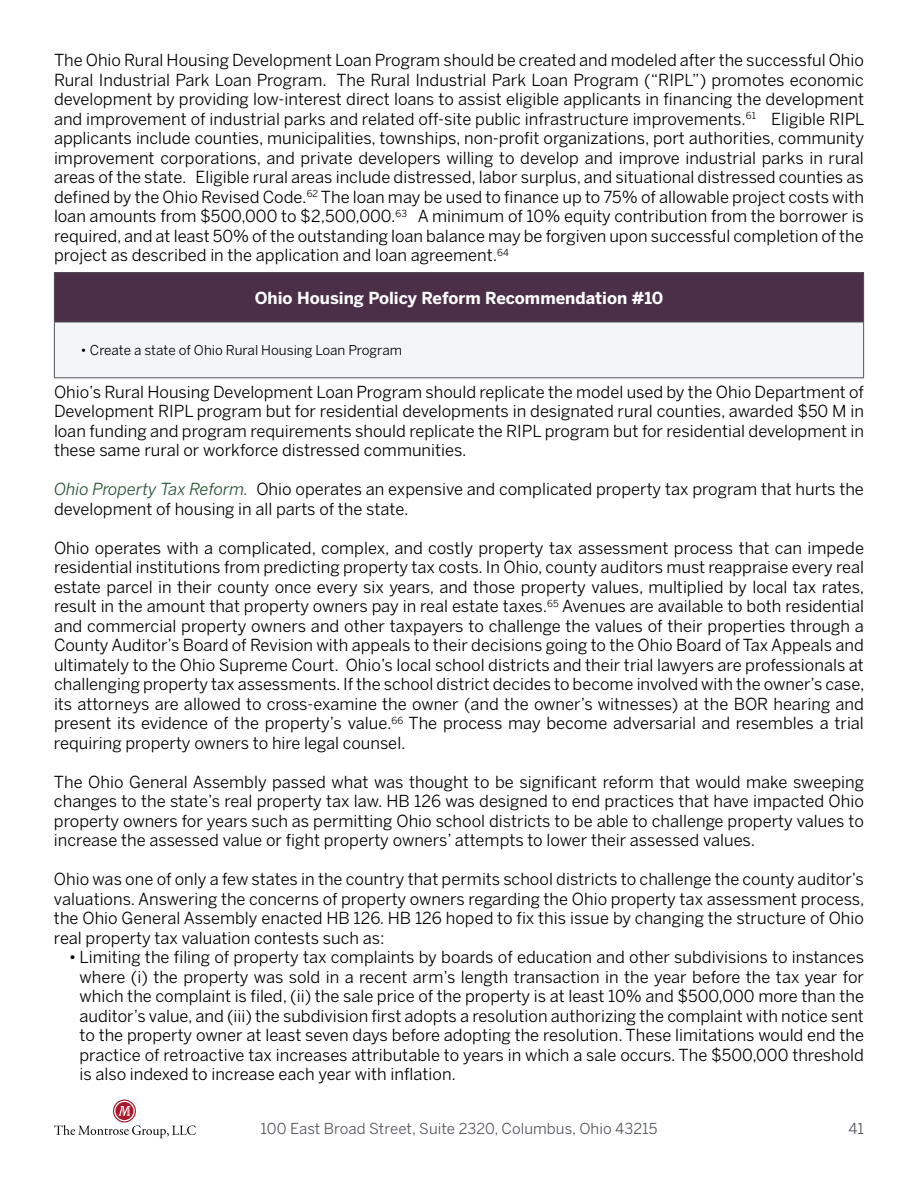
<style>
.page{position:relative;width:918px;height:1188px;background:#fff}
.page>*{position:absolute;margin:0;border:0;box-sizing:border-box;transform-origin:0 0}
.t1{font:16.5px/19.5px "Benton Sans";color:#000;text-align:justify}
.t2{font:700 16.5px "Benton Sans";color:#fff}
.t3{font:15px "Benton Sans";letter-spacing:.005em;color:#52555b}
.t4{font:13.5px "Benton Sans";color:#000}
.s1{font-style:italic;color:#285136}
</style>
<div class="page">
<svg style="left:54px;top:1125px;width:142px;height:13px"></svg>
<div style="left:115px;top:1102px;width:18px;height:18px;background:#a91a2d;border-radius:50%"></div>
<div style="left:113px;top:1100px;width:23px;height:23px;border:1px solid #a91a2d;border-radius:50%"></div>
<svg style="left:118px;top:1106px;width:12px;height:10px"></svg>
<div style="left:54px;top:273px;width:810px;height:49px;background:#4b2f49"></div>
<div style="left:54px;top:322px;width:810px;height:56px;background:#f4f5f6"></div>
<hr style="left:54px;top:322px;width:810px;height:1px;background:#52555b">
<hr style="left:54px;top:272px;width:810px;height:1px;background:#52555b">
<hr style="left:54px;top:273px;width:1px;height:49px;background:#52555b">
<hr style="left:863px;top:273px;width:1px;height:49px;background:#52555b">
<hr style="left:54px;top:322px;width:1px;height:55px;background:#52555b">
<hr style="left:863px;top:322px;width:1px;height:55px;background:#52555b">
<hr style="left:54px;top:377px;width:810px;height:1px;background:#52555b">
<p class="t1" style="left:54px;top:50px;width:812px">The Ohio Rural Housing Development Loan Program should be created and modeled after the successful Ohio Rural Industrial Park Loan Program. The Rural Industrial Park Loan Program (“RIPL”) promotes economic development by providing low-interest direct loans to assist eligible applicants in financing the development and improvement of industrial parks and related off-site public infrastructure improvements.<sup>61</sup> Eligible RIPL applicants include counties, municipalities, townships, non-profit organizations, port authorities, community improvement corporations, and private developers willing to develop and improve industrial parks in rural areas of the state. Eligible rural areas include distressed, labor surplus, and situational distressed counties as defined by the Ohio Revised Code.<sup>62</sup> The loan may be used to finance up to 75% of allowable project costs with loan amounts from $500,000 to $2,500,000.<sup>63</sup> A minimum of 10% equity contribution from the borrower is required, and at least 50% of the outstanding loan balance may be forgiven upon successful completion of the project as described in the application and loan agreement.<sup>64</sup></p>
<p class="t2" style="left:255px;top:288px;width:410px">Ohio Housing Policy Reform Recommendation #10</p>
<p class="t4" style="left:81px;top:342px;width:323px">• Create a state of Ohio Rural Housing Loan Program</p>
<p class="t1" style="left:54px;top:382px;width:812px">Ohio’s Rural Housing Development Loan Program should replicate the model used by the Ohio Department of Development RIPL program but for residential developments in designated rural counties, awarded $50 M in loan funding and program requirements should replicate the RIPL program but for residential development in these same rural or workforce distressed communities.</p>
<p class="t1" style="left:54px;top:479px;width:811px"><span class="s1">Ohio Property Tax Reform.</span> Ohio operates an expensive and complicated property tax program that hurts the development of housing in all parts of the state.</p>
<p class="t1" style="left:54px;top:538px;width:812px">Ohio operates with a complicated, complex, and costly property tax assessment process that can impede residential institutions from predicting property tax costs. In Ohio, county auditors must reappraise every real estate parcel in their county once every six years, and those property values, multiplied by local tax rates, result in the amount that property owners pay in real estate taxes.<sup>65</sup> Avenues are available to both residential and commercial property owners and other taxpayers to challenge the values of their properties through a County Auditor’s Board of Revision with appeals to their decisions going to the Ohio Board of Tax Appeals and ultimately to the Ohio Supreme Court. Ohio’s local school districts and their trial lawyers are professionals at challenging property tax assessments. If the school district decides to become involved with the owner’s case, its attorneys are allowed to cross-examine the owner (and the owner’s witnesses) at the BOR hearing and present its evidence of the property’s value.<sup>66</sup> The process may become adversarial and resembles a trial requiring property owners to hire legal counsel.</p>
<p class="t1" style="left:54px;top:772px;width:812px">The Ohio General Assembly passed what was thought to be significant reform that would make sweeping changes to the state’s real property tax law. HB 126 was designed to end practices that have impacted Ohio property owners for years such as permitting Ohio school districts to be able to challenge property values to increase the assessed value or fight property owners’ attempts to lower their assessed values.</p>
<p class="t1" style="left:54px;top:869px;width:812px">Ohio was one of only a few states in the country that permits school districts to challenge the county auditor’s valuations. Answering the concerns of property owners regarding the Ohio property tax assessment process, the Ohio General Assembly enacted HB 126. HB 126 hoped to fix this issue by changing the structure of Ohio real property tax valuation contests such as:</p>
<p class="t1" style="left:79px;top:947px;width:786px;text-indent:-10px">• Limiting the filing of property tax complaints by boards of education and other subdivisions to instances where (i) the property was sold in a recent arm’s length transaction in the year before the tax year for which the complaint is filed, (ii) the sale price of the property is at least 10% and $500,000 more than the auditor’s value, and (iii) the subdivision first adopts a resolution authorizing the complaint with notice sent to the property owner at least seven days before adopting the resolution. These limitations would end the practice of retroactive tax increases attributable to years in which a sale occurs. The $500,000 threshold is also indexed to increase each year with inflation.</p>
<p class="t3" style="left:261px;top:1120px;width:399px">100 East Broad Street, Suite 2320, Columbus, Ohio 43215</p>
<p class="t3" style="left:848px;top:1120px;width:17px">41</p>
</div>
